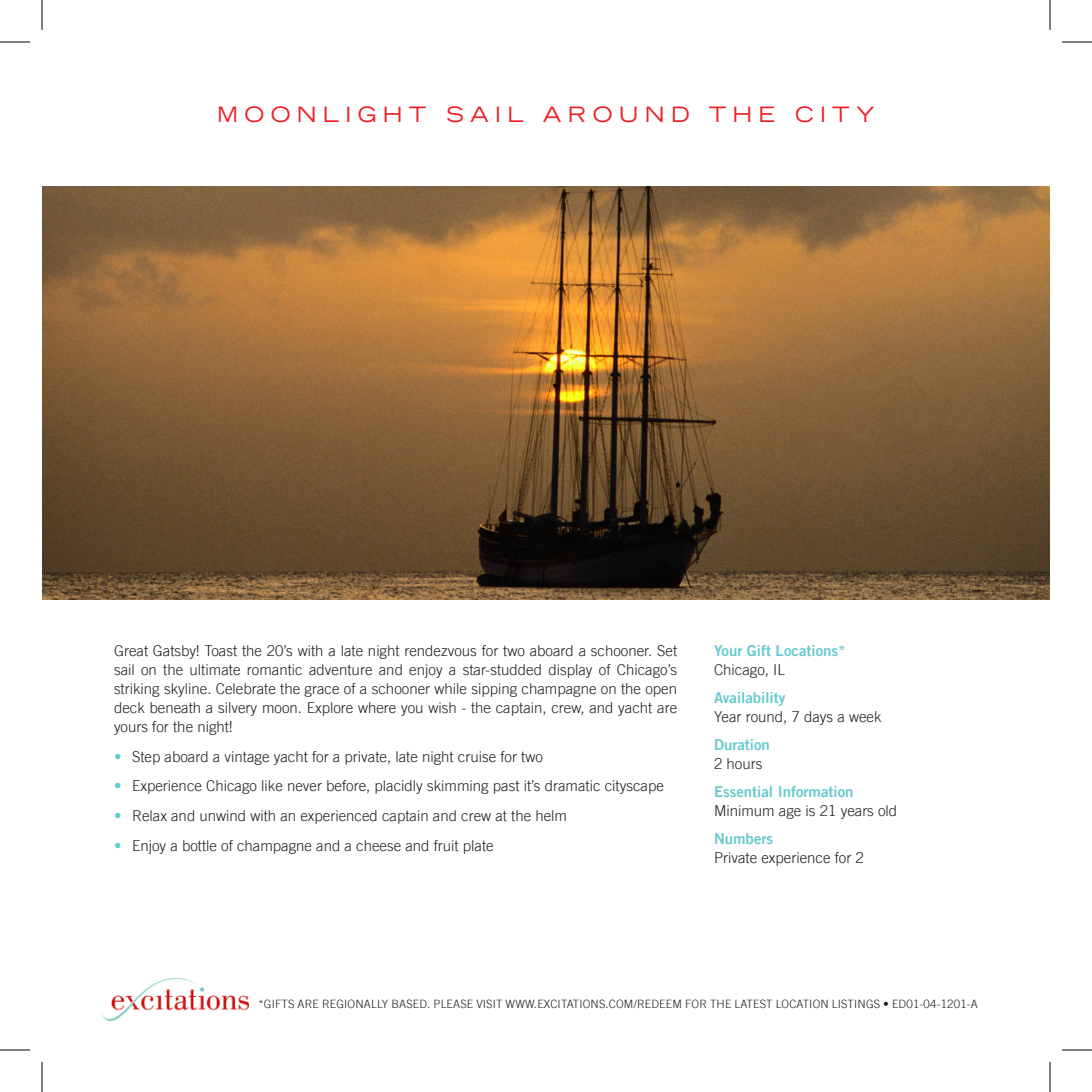
<style>
.page{position:relative;width:1092px;height:1092px;background:#fff}
.page>*{position:absolute;margin:0;border:0;box-sizing:border-box;transform-origin:0 0}
.Head{font:expanded 21px "Trade Gothic LT";letter-spacing:.3em;color:#ee1d23}
.t1{font:300 15px/19px "Trade Gothic LT";color:#231f20}
.t2{font:15px/19px "Trade Gothic LT Bold Two";color:#67c9cf}
.t3{font:300 15px/29.8px "Trade Gothic LT";color:#67c9cf;text-align:justify}
.t4{font:300 11.6px "Trade Gothic LT";letter-spacing:.015em;color:#231f20}
.s1{font-family:"Trade Gothic LT";font-weight:300;color:#231f20}
.s2{font-family:"Trade Gothic LT Bold Two";font-weight:400;color:#67c9cf}
</style>
<div class="page">
<img style="left:102px;top:978px;width:147px;height:42px">
<img style="left:42px;top:186px;width:1008px;height:414px">
<hr style="left:0;top:42px;width:30px;height:1px;background:#000">
<hr style="left:1062px;top:42px;width:30px;height:1px;background:#000">
<hr style="left:0;top:1050px;width:30px;height:1px;background:#000">
<hr style="left:1062px;top:1050px;width:30px;height:1px;background:#000">
<hr style="left:42px;top:0;width:1px;height:30px;background:#000">
<hr style="left:42px;top:1062px;width:1px;height:30px;background:#000">
<hr style="left:1050px;top:0;width:1px;height:30px;background:#000">
<hr style="left:1050px;top:1062px;width:1px;height:30px;background:#000">
<p class="Head" style="left:217px;top:100px;width:659px">MOONLIGHT SAIL AROUND THE CITY</p>
<p class="t1" style="left:114px;top:641px;width:565px;text-align:justify">Great Gatsby! Toast the 20’s with a late night rendezvous for two aboard a schooner. Set sail on the ultimate romantic adventure and enjoy a star-studded display of Chicago’s striking skyline. Celebrate the grace of a schooner while sipping champagne on the open deck beneath a silvery moon. Explore where you wish - the captain, crew, and yacht are yours for the night!</p>
<p class="t1" style="left:132px;top:747px;width:412px">Step aboard a vintage yacht for a private, late night cruise for two</p>
<p class="t1" style="left:132px;top:776px;width:533px">Experience Chicago like never before, placidly skimming past it’s dramatic cityscape</p>
<p class="t1" style="left:132px;top:806px;width:437px">Relax and unwind with an experienced captain and crew at the helm</p>
<p class="t1" style="left:132px;top:836px;width:363px">Enjoy a bottle of champagne and a cheese and fruit plate</p>
<p class="t3" style="left:114px;top:741px;width:9px">• • • •</p>
<p class="t2" style="left:714px;top:641px;width:133px">Your Gift Locations*<br><span class="s1">Chicago, IL</span></p>
<p class="t1" style="left:714px;top:688px;width:169px"><span class="s2">Availability<br></span>Year round, 7 days a week</p>
<p class="t2" style="left:714px;top:735px;width:57px">Duration<br><span class="s1">2 hours</span></p>
<p class="t1" style="left:714px;top:782px;width:185px"><span class="s2">Essential Information<br></span>Minimum age is 21 years old</p>
<p class="t1" style="left:714px;top:829px;width:151px"><span class="s2">Numbers<br></span>Private experience for 2</p>
<p class="t4" style="left:258px;top:997px;width:71px">*Gi fts are regi</p>
<p class="t4" style="left:348px;top:997px;width:30px">onally</p>
<p class="t4" style="left:391px;top:997px;width:98px">based. Please visit</p>
<p class="t4" style="left:506px;top:997px;width:249px">www.excitations.com/REDEEM for the latest</p>
<p class="t4" style="left:776px;top:997px;width:62px">locati on listi</p>
<p class="t4" style="left:858px;top:997px;width:121px">ngs • ED01-04-1201-A</p>
</div>
